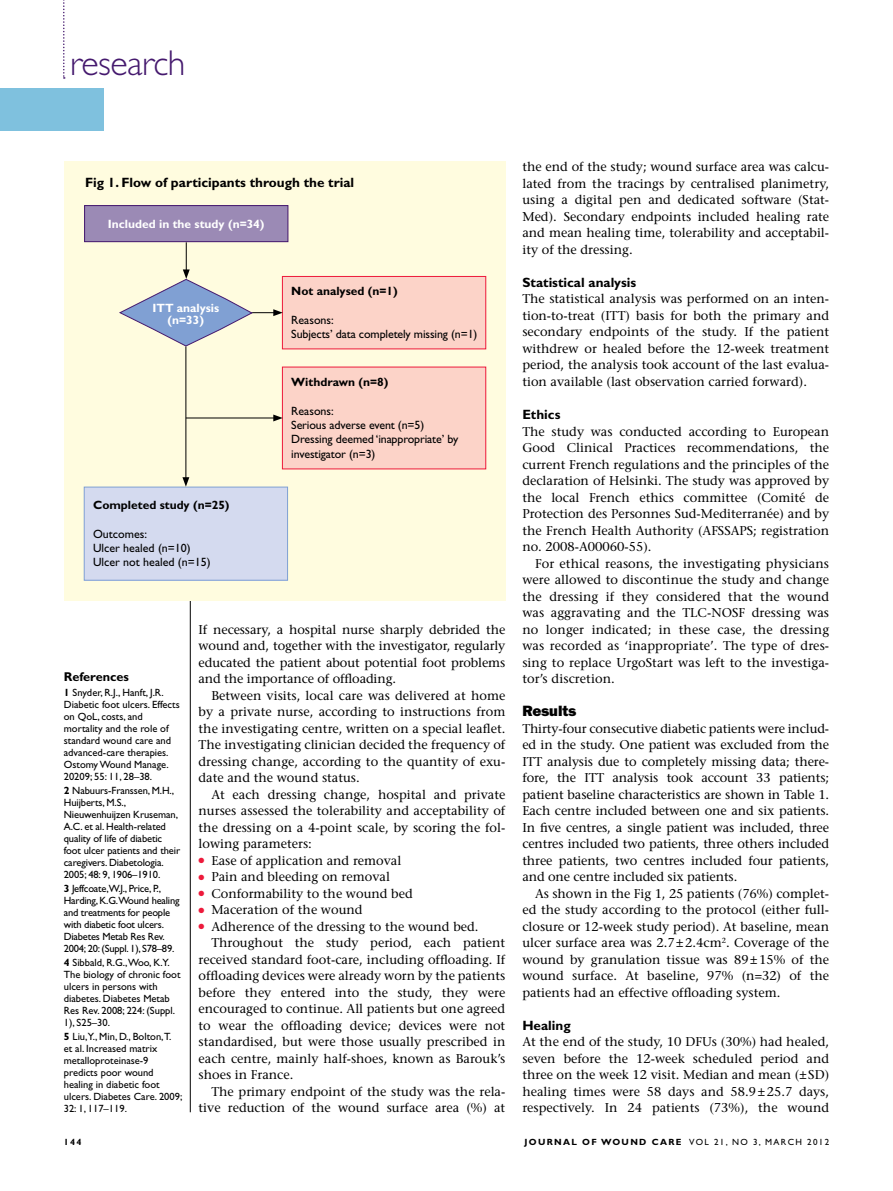
<style>
.page{position:relative;width:893px;height:1191px;background:#fff}
.page>*{position:absolute;margin:0;border:0;box-sizing:border-box;transform-origin:0 0}
.t1{font:300 36px "Gill Sans Std";letter-spacing:-.015em;color:#45196e}
.t2{font:15px "ITC Franklin Gothic Std Hvy";letter-spacing:-.01em;color:#000}
.t3{font:700 13.5px "Gill Sans Std";color:#000}
.t4{font:500 12.75px/16.5px "Stone Serif Std";color:#000;text-align:justify}
.t5{font:700 12.75px "Gill Sans Std";color:#000}
.t6{font:12px/14.2px "Gill Sans Std";letter-spacing:-.01em;color:#000}
.t7{font:700 12px "Gill Sans Std";color:#000}
.t8{font:700 12px/12.8px "Gill Sans Std";color:#fff;text-align:center}
.t9{font:10.5px/12px "Gill Sans Std";color:#000}
.t10{font:10.5px/12px "Gill Sans Std";letter-spacing:-.02em;color:#000}
.t11{font:9px "Gill Sans Std";letter-spacing:.15em;color:#000}
.t12{font:700 9px "Gill Sans Std";color:#000}
.s1{font-weight:700}
.s2{color:#ed1a3b}
</style>
<div class="page">
<div style="left:0;top:89px;width:104px;height:42px;background:#7fc1de"></div>
<svg style="left:63px;top:0;width:2px;height:79px"></svg>
<hr style="left:190px;top:161px;width:1px;height:951px;background:#000">
<div style="left:64px;top:161px;width:441px;height:439px;background:#fffcdf"></div>
<div style="left:282px;top:276px;width:204px;height:73px;background:#fcd3c8"></div>
<div style="left:282px;top:276px;width:204px;height:73px;border:1px solid #ed1a3b"></div>
<div style="left:282px;top:367px;width:204px;height:102px;background:#fcd3c8"></div>
<div style="left:282px;top:367px;width:204px;height:102px;border:1px solid #ed1a3b"></div>
<hr style="left:186px;top:417px;width:90px;height:1px;background:#000">
<svg style="left:273px;top:414px;width:10px;height:7px"></svg>
<div style="left:85px;top:206px;width:203px;height:36px;background:#9b8ab5"></div>
<div style="left:84px;top:205px;width:204px;height:37px;border:1px solid #45196e"></div>
<div style="left:84px;top:487px;width:204px;height:93px;background:#d4daef"></div>
<div style="left:84px;top:487px;width:204px;height:93px;border:1px solid #80a0d3"></div>
<hr style="left:186px;top:242px;width:1px;height:30px;background:#000">
<hr style="left:186px;top:346px;width:1px;height:133px;background:#000">
<svg style="left:182px;top:477px;width:7px;height:10px"></svg>
<svg style="left:119px;top:269px;width:164px;height:78px"></svg>
<h1 class="t1" style="left:70px;top:43px;width:117px">research</h1>
<p class="t3" style="left:85px;top:174px;width:271px">Fig 1. Flow of participants through the trial</p>
<p class="t8" style="left:108px;top:217px;width:158px">Included in the study (n=34)</p>
<p class="t8" style="left:152px;top:301px;width:68px">ITT analysis (n=33)</p>
<p class="t7" style="left:93px;top:498px;width:138px">Completed study (n=25)</p>
<p class="t6" style="left:93px;top:526px;width:119px">Outcomes:<br>Ulcer healed (n=10)<br>Ulcer not healed (n=15)</p>
<p class="t7" style="left:291px;top:284px;width:108px">Not analysed (n=1)</p>
<p class="t6" style="left:291px;top:313px;width:188px">Reasons:<br>Subjects’ data completely missing (n=1)</p>
<p class="t7" style="left:291px;top:375px;width:99px">Withdrawn (n=8)</p>
<p class="t6" style="left:291px;top:404px;width:169px">Reasons:<br>Serious adverse event (n=5)<br>Dressing deemed ‘inappropriate’ by investigator (n=3)</p>
<p class="t5" style="left:64px;top:669px;width:67px">References</p>
<p class="t9" style="left:64px;top:686px;width:117px"><span class="s1">1</span> Snyder, R.J., Hanft, J.R.<br>Diabetic foot ulcers. Effects on QoL, costs, and mortality and the role of standard wound care and advanced-care therapies.<br>Ostomy Wound Manage.<br>20209; 55: 11, 28–38.</p>
<p class="t9" style="left:64px;top:784px;width:118px"><span class="s1">2</span> Nabuurs-Franssen, M.H.,<br>Huijberts, M.S.,<br>Nieuwenhuijzen Kruseman,<br>A.C. et al. Health-related quality of life of diabetic foot ulcer patients and their caregivers. Diabetologia.<br>2005; 48: 9, 1906–1910.</p>
<p class="t10" style="left:64px;top:882px;width:117px"><span class="s1">3</span> Jeffcoate,W.J., Price, P.,<br>Harding, K.G.Wound healing and treatments for people with diabetic foot ulcers.<br>Diabetes Metab Res Rev.<br>2004; 20: (Suppl. 1), S78–89.</p>
<p class="t9" style="left:64px;top:956px;width:118px"><span class="s1">4</span> Sibbald, R.G.,Woo, K.Y.<br>The biology of chronic foot ulcers in persons with diabetes. Diabetes Metab<br>Res Rev. 2008; 224: (Suppl.<br>1), S25–30.</p>
<p class="t9" style="left:64px;top:1030px;width:120px"><span class="s1">5</span> Liu,Y., Min, D., Bolton,T. et al. Increased matrix metalloproteinase-9 predicts poor wound healing in diabetic foot ulcers. Diabetes Care. 2009;<br>32: 1, 117–119.</p>
<p class="t4" style="left:199px;top:621px;width:308px">If necessary, a hospital nurse sharply debrided the wound and, together with the investigator, regularly educated the patient about potential foot problems and the importance of offloading.</p>
<p class="t4" style="left:199px;top:687px;width:308px;text-indent:13px">Between visits, local care was delivered at home by a private nurse, according to instructions from the investigating centre, written on a special leaflet.<br>The investigating clinician decided the frequency of dressing change, according to the quantity of exu&shy;date and the wound status.</p>
<p class="t4" style="left:199px;top:786px;width:308px;text-indent:13px">At each dressing change, hospital and private nurses assessed the tolerability and acceptability of the dressing on a 4-point scale, by scoring the fol&shy;lowing parameters:</p>
<p class="t4" style="left:199px;top:852px;width:204px"><span class="s2">●</span> Ease of application and removal</p>
<p class="t4" style="left:199px;top:868px;width:193px"><span class="s2">●</span> Pain and bleeding on removal</p>
<p class="t4" style="left:199px;top:885px;width:216px"><span class="s2">●</span> Conformability to the wound bed</p>
<p class="t4" style="left:199px;top:901px;width:165px"><span class="s2">●</span> Maceration of the wound</p>
<p class="t4" style="left:199px;top:918px;width:281px"><span class="s2">●</span> Adherence of the dressing to the wound bed.</p>
<p class="t4" style="left:211px;top:934px;width:295px">Throughout the study period, each patient</p>
<p class="t4" style="left:199px;top:951px;width:308px">received standard foot-care, including offloading. If</p>
<p class="t4" style="left:199px;top:967px;width:308px">offloading devices were already worn by the patients</p>
<p class="t4" style="left:199px;top:984px;width:308px">before they entered into the study, they were</p>
<p class="t4" style="left:199px;top:1000px;width:308px">encouraged to continue. All patients but one agreed</p>
<p class="t4" style="left:199px;top:1017px;width:308px">to wear the offloading device; devices were not</p>
<p class="t4" style="left:199px;top:1033px;width:308px">standardised, but were those usually prescribed in</p>
<p class="t4" style="left:199px;top:1050px;width:308px">each centre, mainly half-shoes, known as Barouk’s</p>
<p class="t4" style="left:199px;top:1066px;width:96px">shoes in France.</p>
<p class="t4" style="left:211px;top:1083px;width:296px">The primary endpoint of the study was the rela-</p>
<p class="t4" style="left:199px;top:1099px;width:308px">tive reduction of the wound surface area (%) at</p>
<p class="t4" style="left:522px;top:159px;width:308px">the end of the study; wound surface area was calcu&shy;lated from the tracings by centralised planimetry, using a digital pen and dedicated software (Stat-Med). Secondary endpoints included healing rate and mean healing time, tolerability and acceptabil&shy;ity of the dressing.</p>
<p class="t3" style="left:522px;top:274px;width:115px">Statistical analysis</p>
<p class="t4" style="left:522px;top:291px;width:308px">The statistical analysis was performed on an inten&shy;tion-to-treat (ITT) basis for both the primary and secondary endpoints of the study. If the patient withdrew or healed before the 12-week treatment period, the analysis took account of the last evalua&shy;tion available (last observation carried forward).</p>
<p class="t3" style="left:522px;top:406px;width:40px">Ethics</p>
<p class="t4" style="left:522px;top:423px;width:308px">The study was conducted according to European Good Clinical Practices recommendations, the current French regulations and the principles of the declaration of Helsinki. The study was approved by the local French ethics committee (Comité de Protection des Personnes Sud-Mediterranée) and by the French Health Authority (AFSSAPS; registration no. 2008-A00060-55).</p>
<p class="t4" style="left:522px;top:555px;width:308px;text-indent:13px">For ethical reasons, the investigating physicians were allowed to discontinue the study and change the dressing if they considered that the wound was aggravating and the TLC-NOSF dressing was no longer indicated; in these case, the dressing was recorded as ‘inappropriate’. The type of dres&shy;sing to replace UrgoStart was left to the investiga&shy;tor’s discretion.</p>
<p class="t2" style="left:522px;top:702px;width:55px">Results</p>
<p class="t4" style="left:522px;top:720px;width:308px">Thirty-four consecutive diabetic patients were includ&shy;ed in the study. One patient was excluded from the ITT analysis due to completely missing data; there&shy;fore, the ITT analysis took account 33 patients; patient baseline characteristics are shown in Table 1.<br>Each centre included between one and six patients.<br>In five centres, a single patient was included, three centres included two patients, three others included three patients, two centres included four patients, and one centre included six patients.</p>
<p class="t4" style="left:522px;top:885px;width:308px;text-indent:13px">As shown in the Fig 1, 25 patients (76%) complet&shy;ed the study according to the protocol (either full&shy;closure or 12-week study period). At baseline, mean ulcer surface area was 2.7±2.4cm<sup>2</sup>. Coverage of the wound by granulation tissue was 89±15% of the wound surface. At baseline, 97% (n=32) of the patients had an effective offloading system.</p>
<p class="t3" style="left:522px;top:1017px;width:50px">Healing</p>
<p class="t4" style="left:522px;top:1033px;width:308px">At the end of the study, 10 DFUs (30%) had healed, seven before the 12-week scheduled period and three on the week 12 visit. Median and mean (±SD) healing times were 58 days and 58.9±25.7 days, respectively. In 24 patients (73%), the wound</p>
<p class="t12" style="left:64px;top:1136px;width:19px">144</p>
<p class="t11" style="left:524px;top:1137px;width:306px"><span class="s1">journal of wound care</span> vol 21, no 3, Ma r ch 2012</p>
</div>
